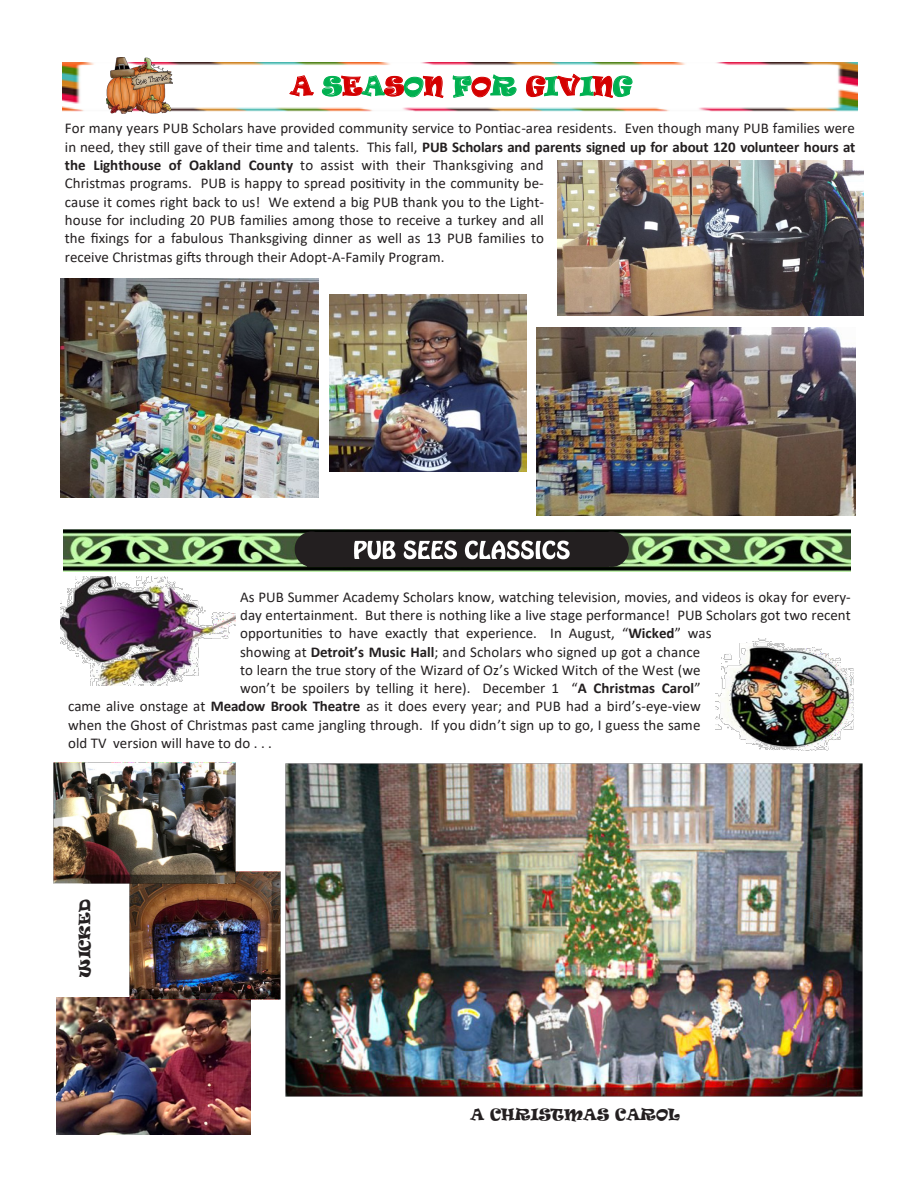
<style>
.page{position:relative;width:918px;height:1188px;background:#fff}
.page>*{position:absolute;margin:0;border:0;box-sizing:border-box;transform-origin:0 0}
.t1{font:24px "Ravie";color:#d40000}
.t2{font:15px/18.3px "Calibri";color:#231f20}
.t3{font:15px "Ravie";color:#231f20}
.s1{color:#00b050}
.s2{font-weight:700}
</style>
<div class="page">
<img style="left:62px;top:62px;width:796px;height:49px">
<svg style="left:289px;top:75px;width:25px;height:22px"></svg>
<svg style="left:322px;top:75px;width:122px;height:23px"></svg>
<svg style="left:453px;top:65px;width:64px;height:33px"></svg>
<svg style="left:526px;top:73px;width:107px;height:29px"></svg>
<img style="left:64px;top:529px;width:786px;height:43px">
<div style="left:307px;top:532px;width:301px;height:34px;background:#231f20"></div>
<img style="left:354px;top:540px;width:216px;height:20px">
<div style="left:296px;top:533px;width:32px;height:32px;background:#231f20;border-radius:50%"></div>
<div style="left:295px;top:532px;width:34px;height:35px;border:3px solid #231f20;border-radius:50%"></div>
<div style="left:596px;top:533px;width:31px;height:32px;background:#231f20;border-radius:50%"></div>
<div style="left:594px;top:532px;width:35px;height:35px;border:3px solid #231f20;border-radius:50%"></div>
<img style="left:60px;top:576px;width:176px;height:109px">
<img style="left:716px;top:639px;width:138px;height:112px">
<img style="left:106px;top:58px;width:66px;height:56px">
<img style="left:558px;top:160px;width:306px;height:156px">
<img style="left:60px;top:279px;width:258px;height:219px">
<img style="left:536px;top:327px;width:320px;height:189px">
<img style="left:329px;top:294px;width:197px;height:177px">
<img style="left:57px;top:997px;width:193px;height:138px">
<img style="left:285px;top:763px;width:578px;height:334px">
<img style="left:130px;top:872px;width:151px;height:127px">
<img style="left:54px;top:762px;width:181px;height:122px">
<p class="t1" style="left:291px;top:70px;width:343px">A <span class="s1">S</span>E<span class="s1">A</span>S<span class="s1">O</span>N <span class="s1">F</span>O<span class="s1">R</span> G<span class="s1">I</span>V<span class="s1">I</span>N<span class="s1">G</span></p>
<p class="t2" style="left:65px;top:119px;width:792px">For many years PUB Scholars have provided community service to Pontiac-area residents. Even though many PUB families were in need, they still gave of their time and talents. This fall, <span class="s2">PUB Scholars and parents signed up for about 120 volunteer hours at the Lighthouse of Oakland County</span> to assist with their Thanksgiving and<br>Christmas programs. PUB is happy to spread positivity in the community be-<br>cause it comes right back to us! We extend a big PUB thank you to the Light-<br>house for including 20 PUB families among those to receive a turkey and all<br>the fixings for a fabulous Thanksgiving dinner as well as 13 PUB families to<br>receive Christmas gifts through their Adopt-A-Family Program.</p>
<p class="t2" style="left:240px;top:587px;width:612px">As PUB Summer Academy Scholars know, watching television, movies, and videos is okay for every-</p>
<p class="t2" style="left:240px;top:605px;width:612px">day entertainment. But there is nothing like a live stage performance! PUB Scholars got two recent</p>
<p class="t2" style="left:240px;top:624px;width:473px">opportunities to have exactly that experience. In August, “<span class="s2">Wicked</span>” was</p>
<p class="t2" style="left:240px;top:642px;width:462px">showing at <span class="s2">Detroit’s Music Hall</span>; and Scholars who signed up got a chance</p>
<p class="t2" style="left:240px;top:660px;width:462px">to learn the true story of the Wizard of Oz’s Wicked Witch of the West (we</p>
<p class="t2" style="left:240px;top:679px;width:462px">won’t be spoilers by telling it here). December 1 “<span class="s2">A Christmas Carol</span>”</p>
<p class="t2" style="left:68px;top:697px;width:634px">came alive onstage at <span class="s2">Meadow Brook Theatre</span> as it does every year; and PUB had a bird’s-eye-view</p>
<p class="t2" style="left:68px;top:715px;width:634px">when the Ghost of Christmas past came jangling through. If you didn’t sign up to go, I guess the same</p>
<p class="t2" style="left:68px;top:734px;width:205px">old TV version will have to do . . .</p>
<p class="t3" style="left:74px;top:978px;width:80px;rotate:-90deg">WICKED</p>
<p class="t3" style="left:471px;top:1105px;width:211px">A CHRISTMAS CAROL</p>
</div>
